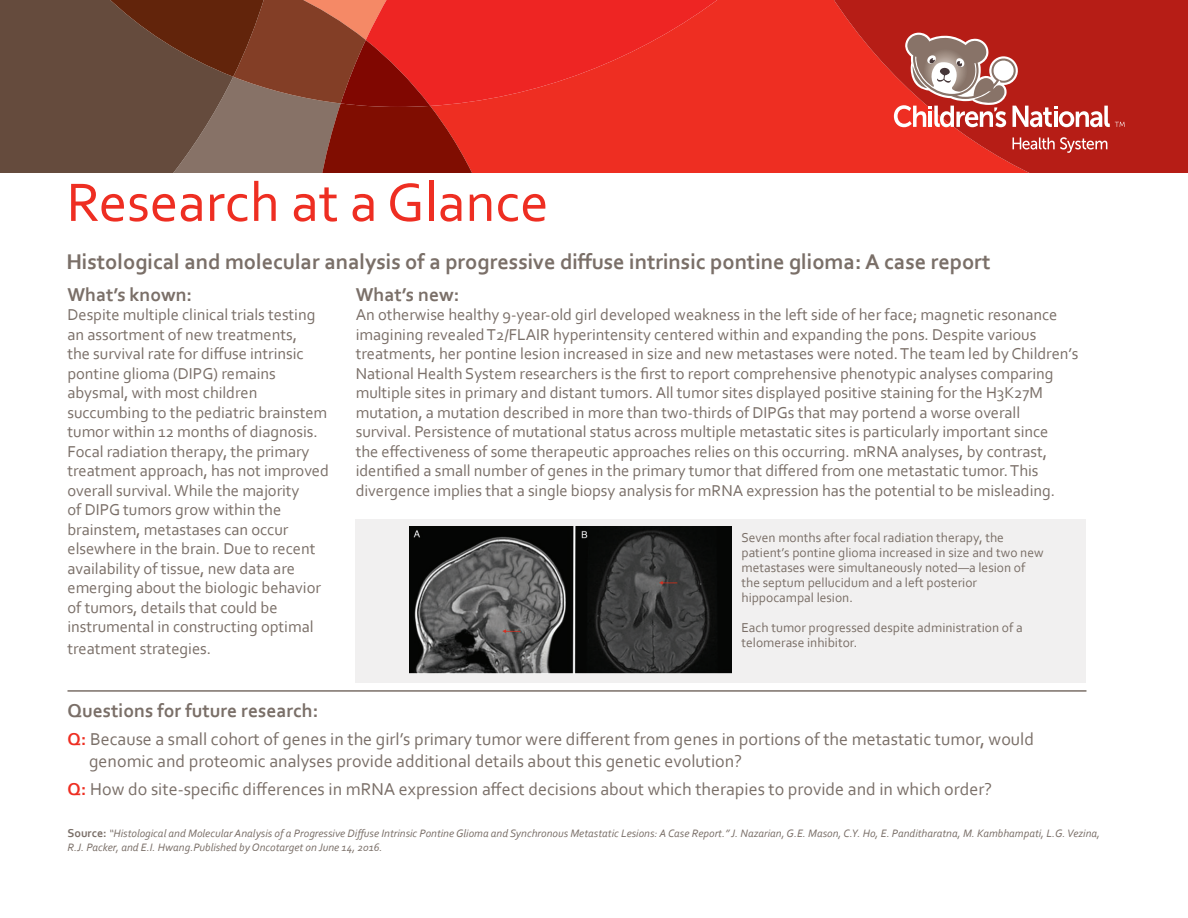
<style>
.page{position:relative;width:1188px;height:918px;background:#fff}
.page>*{position:absolute;margin:0;border:0;box-sizing:border-box;transform-origin:0 0}
.t1{font:56.7px "Corbel";color:#ee2e22}
.t2{font:700 22.35px "Corbel";letter-spacing:-.005em;color:#7a6f68}
.t3{font:700 19.5px "Corbel";color:#7a6f68}
.t4{font:18px/21.6px "Corbel";color:#7a6f68}
.t5{font:16.5px/19.5px "Corbel";letter-spacing:-.005em;color:#7a6f68}
.t6{font:13.5px/15px "Corbel";color:#7a6f68}
.t7{font:italic 11.25px/13.5px "Corbel";color:#7a6f68}
.s1{font-weight:700;color:#ee2e22}
.s2{font-weight:700;font-style:normal;font-size:12px}
</style>
<div class="page">
<div style="left:724px;top:1px;width:107px;height:172px;background:#ee2e22"></div>
<svg style="left:831px;top:1px;width:357px;height:172px;fill:#b61d16"></svg>
<svg style="left:0;top:1px;width:724px;height:172px"></svg>
<hr style="left:68px;top:690px;width:1018px;height:2px;background:#7a6f68">
<svg style="left:894px;top:33px;width:231px;height:94px"></svg>
<svg style="left:1013px;top:137px;width:94px;height:16px"></svg>
<div style="left:355px;top:519px;width:731px;height:163px;background:#f1f0f0"></div>
<img style="left:409px;top:527px;width:322px;height:147px">
<h1 class="t1" style="left:66px;top:167px;width:484px">Research at a Glance</h1>
<h2 class="t2" style="left:66px;top:248px;width:926px">Histological and molecular analysis of a progressive diffuse intrinsic pontine glioma: A case report</h2>
<p class="t3" style="left:68px;top:282px;width:126px">What’s known:</p>
<p class="t5" style="left:68px;top:305px;width:263px">Despite multiple clinical trials testing an assortment of new treatments,<br>the survival rate for diffuse intrinsic pontine glioma (DIPG) remains abysmal, with most children succumbing to the pediatric brainstem tumor within 12 months of diagnosis.<br>Focal radiation therapy, the primary treatment approach, has not improved overall survival. While the majority<br>of DIPG tumors grow within the brainstem, metastases can occur elsewhere in the brain. Due to recent availability of tissue, new data are emerging about the biologic behavior of tumors, details that could be instrumental in constructing optimal</p>
<p class="t5" style="left:68px;top:638px;width:145px">treatment strategies.</p>
<p class="t3" style="left:356px;top:282px;width:105px">What’s new:</p>
<p class="t5" style="left:356px;top:305px;width:724px">An otherwise healthy 9-year-old girl developed weakness in the left side of her face; magnetic resonance imagining revealed T2/FLAIR hyperintensity centered within and expanding the pons. Despite various treatments, her pontine lesion increased in size and new metastases were noted. The team led by Children’s National Health System researchers is the first to report comprehensive phenotypic analyses comparing multiple sites in primary and distant tumors. All tumor sites displayed positive staining for the H3K27M mutation, a mutation described in more than two-thirds of DIPGs that may portend a worse overall survival. Persistence of mutational status across multiple metastatic sites is particularly important since<br>the effectiveness of some therapeutic approaches relies on this occurring. mRNA analyses, by contrast, identified a small number of genes in the primary tumor that differed from one metastatic tumor. This divergence implies that a single biopsy analysis for mRNA expression has the potential to be misleading.</p>
<p class="t6" style="left:741px;top:530px;width:304px">Seven months after focal radiation therapy, the patient’s pontine glioma increased in size and two new metastases were simultaneously noted—a lesion of the septum pellucidum and a left posterior hippocampal lesion.</p>
<p class="t6" style="left:741px;top:620px;width:283px">Each tumor progressed despite administration of a telomerase inhibitor.</p>
<p class="t3" style="left:68px;top:699px;width:252px">Questions for future research:</p>
<p class="t4" style="left:89px;top:728px;width:947px;text-indent:-22px"><span class="s1">Q:</span> Because a small cohort of genes in the girl’s primary tumor were different from genes in portions of the metastatic tumor, would genomic and proteomic analyses provide additional details about this genetic evolution?</p>
<p class="t4" style="left:68px;top:778px;width:926px"><span class="s1">Q:</span> How do site-specific differences in mRNA expression affect decisions about which therapies to provide and in which order?</p>
<p class="t7" style="left:68px;top:826px;width:1034px"><span class="s2">Source:</span> “Histological and Molecular Analysis of a Progressive Diffuse Intrinsic Pontine Glioma and Synchronous Metastatic Lesions: A Case Report.” J. Nazarian, G.E. Mason, C.Y. Ho, E. Panditharatna, M. Kambhampati, L.G. Vezina,<br>R.J. Packer, and E.I. Hwang.Published by Oncotarget on June 14, 2016.</p>
</div>
